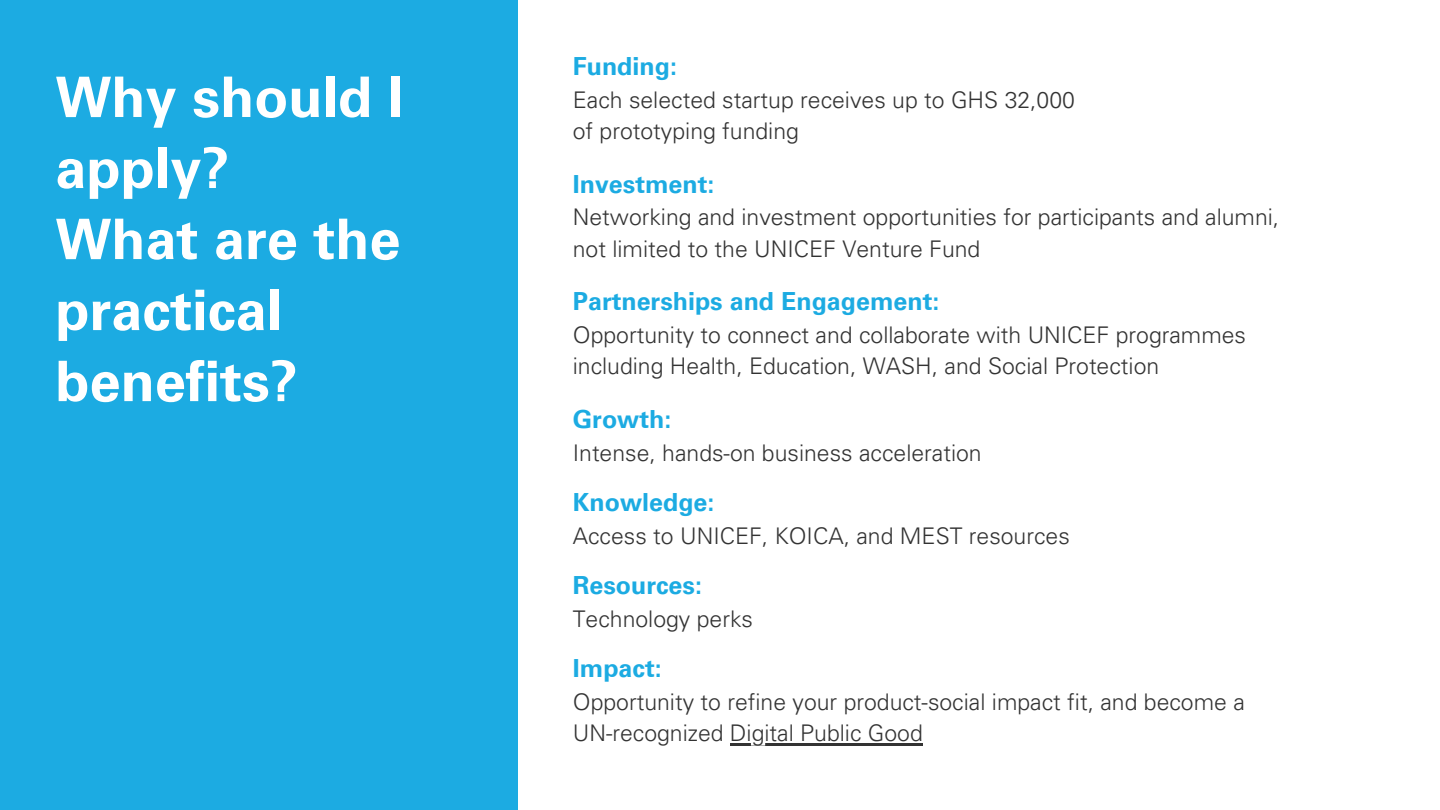
<style>
.page{position:relative;width:1440px;height:810px;background:#fff}
.page>*{position:absolute;margin:0;border:0;box-sizing:border-box;transform-origin:0 0}
.t1{font:700 56px/71px "Univers LT Pro 65";color:#fff}
.t2{font:700 25px "Univers LT Pro 65";color:#1cabe2}
.t3{font:300 23px/31.5px "Univers LT Pro 45";color:#333}
</style>
<div class="page">
<div style="left:0;top:0;width:518px;height:810px;background:#1cabe2"></div>
<hr style="left:730px;top:743px;width:193px;height:2px;background:#333">
<h2 class="t1" style="left:55px;top:69px;width:350px">Why should I apply?<br>What are the practical benefits?</h2>
<h1 class="t2" style="left:573px;top:57px;width:106px">Funding:</h1>
<p class="t3" style="left:573px;top:87px;width:504px">Each selected startup receives up to GHS 32,000</p>
<p class="t3" style="left:573px;top:118px;width:228px">of prototyping funding</p>
<h2 class="t2" style="left:573px;top:175px;width:143px">Investment:</h2>
<p class="t3" style="left:573px;top:204px;width:708px">Networking and investment opportunities for participants and alumni, not limited to the UNICEF Venture Fund</p>
<h2 class="t2" style="left:573px;top:292px;width:368px">Partnerships and Engagement:</h2>
<p class="t3" style="left:573px;top:322px;width:675px">Opportunity to connect and collaborate with UNICEF programmes including Health, Education, WASH, and Social Protection</p>
<h2 class="t2" style="left:573px;top:410px;width:100px">Growth:</h2>
<p class="t3" style="left:573px;top:440px;width:410px">Intense, hands-on business acceleration</p>
<h2 class="t2" style="left:573px;top:493px;width:143px">Knowledge:</h2>
<p class="t3" style="left:573px;top:523px;width:499px">Access to UNICEF, KOICA, and MEST resources</p>
<h2 class="t2" style="left:573px;top:576px;width:131px">Resources:</h2>
<p class="t3" style="left:573px;top:606px;width:182px">Technology perks</p>
<h2 class="t2" style="left:573px;top:659px;width:90px">Impact:</h2>
<p class="t3" style="left:573px;top:689px;width:674px">Opportunity to refine your product-social impact fit, and become a</p>
<p class="t3" style="left:573px;top:721px;width:352px">UN-recognized Digital Public Good</p>
</div>
